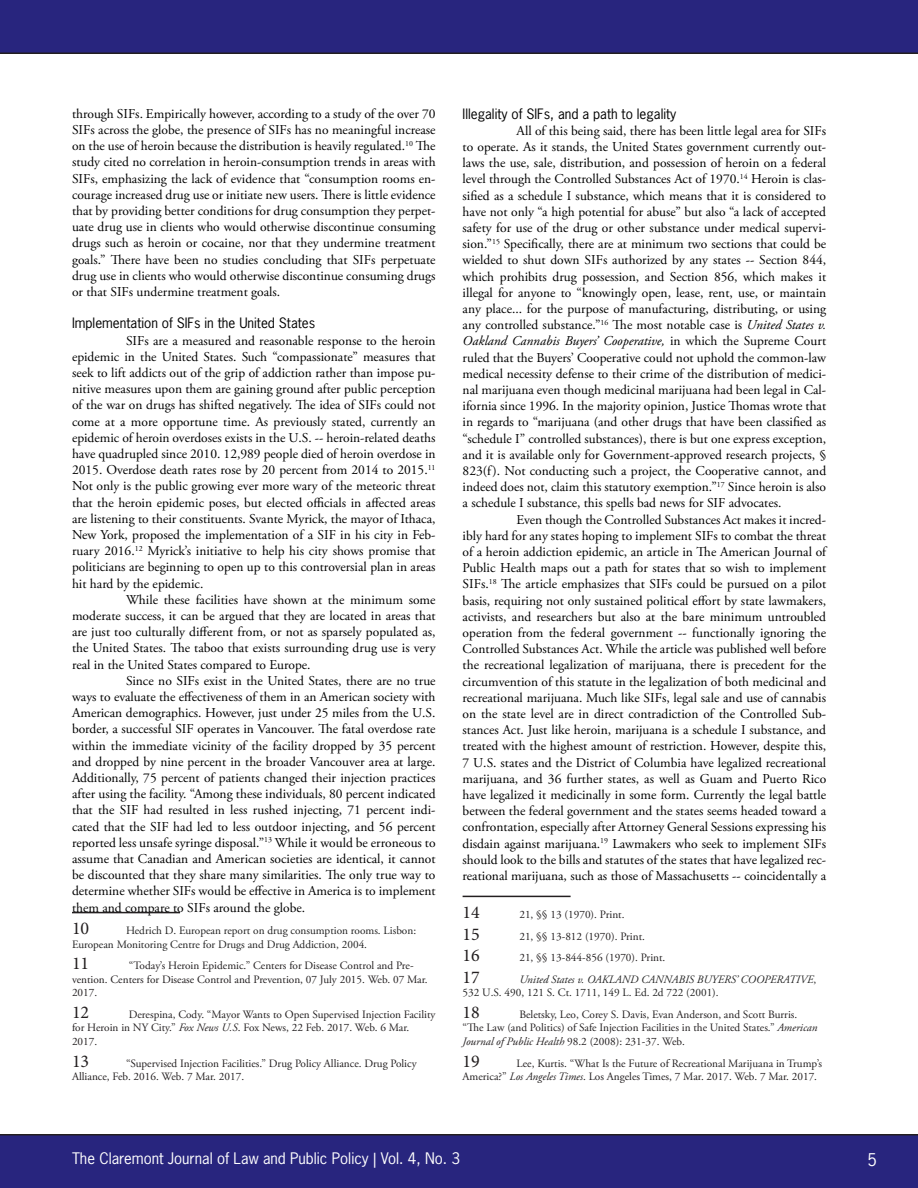
<style>
.page{position:relative;width:918px;height:1188px;background:#fff}
.page>*{position:absolute;margin:0;border:0;box-sizing:border-box;transform-origin:0 0}
.t1{font:18px "Minion Pro";color:#231f20}
.t2{font:16.5px "News Gothic Std";color:#fff}
.t3{font:15px "News Gothic Std";color:#fff}
.Normal1{font:13.5px/16.2px "Adobe Garamond Pro";color:#000;text-align:justify}
.Normal1-2{font:13.5px "News Gothic Std";color:#000}
.t4{font:11.25px/13.5px "Adobe Garamond Pro";color:#231f20}
.t5{font:11.25px/13.5px "Adobe Garamond Pro";color:#222}
.t6{font:italic 11.25px/13.5px "Adobe Garamond Pro";color:#222}
.s1{font-style:italic}
.s2{font-style:normal}
</style>
<div class="page">
<div style="left:0;top:0;width:918px;height:54px;background:#28257e"></div>
<div style="left:0;top:1134px;width:918px;height:54px;background:#28257e"></div>
<hr style="left:72px;top:912px;width:108px;height:1px;background:#231f20">
<hr style="left:463px;top:896px;width:108px;height:1px;background:#231f20">
<p class="Normal1" style="left:72px;top:106px;width:365px">through SIFs. Empirically however, according to a study of the over 70<br>SIFs across the globe, the presence of SIFs has no meaningful increase on the use of heroin because the distribution is heavily regulated.<sup>10</sup> The study cited no correlation in heroin-consumption trends in areas with SIFs, emphasizing the lack of evidence that “consumption rooms en&shy;courage increased drug use or initiate new users. There is little evidence that by providing better conditions for drug consumption they perpet&shy;uate drug use in clients who would otherwise discontinue consuming drugs such as heroin or cocaine, nor that they undermine treatment goals.” There have been no studies concluding that SIFs perpetuate drug use in clients who would otherwise discontinue consuming drugs or that SIFs undermine treatment goals.</p>
<p class="Normal1-2" style="left:72px;top:315px;width:245px">Implementation of SIFs in the United States</p>
<p class="Normal1" style="left:72px;top:333px;width:365px;text-indent:54px">SIFs are a measured and reasonable response to the heroin epidemic in the United States. Such “compassionate” measures that seek to lift addicts out of the grip of addiction rather than impose pu&shy;nitive measures upon them are gaining ground after public perception of the war on drugs has shifted negatively. The idea of SIFs could not come at a more opportune time. As previously stated, currently an epidemic of heroin overdoses exists in the U.S. -- heroin-related deaths have quadrupled since 2010. 12,989 people died of heroin overdose in 2015. Overdose death rates rose by 20 percent from 2014 to 2015.<sup>11<br></sup>Not only is the public growing ever more wary of the meteoric threat that the heroin epidemic poses, but elected officials in affected areas are listening to their constituents. Svante Myrick, the mayor of Ithaca, New York, proposed the implementation of a SIF in his city in Feb&shy;ruary 2016.<sup>12</sup> Myrick’s initiative to help his city shows promise that politicians are beginning to open up to this controversial plan in areas hit hard by the epidemic.</p>
<p class="Normal1" style="left:72px;top:592px;width:365px;text-indent:54px">While these facilities have shown at the minimum some moderate success, it can be argued that they are located in areas that are just too culturally different from, or not as sparsely populated as, the United States. The taboo that exists surrounding drug use is very real in the United States compared to Europe.</p>
<p class="Normal1" style="left:72px;top:673px;width:365px;text-indent:54px">Since no SIFs exist in the United States, there are no true ways to evaluate the effectiveness of them in an American society with American demographics. However, just under 25 miles from the U.S. border, a successful SIF operates in Vancouver. The fatal overdose rate within the immediate vicinity of the facility dropped by 35 percent and dropped by nine percent in the broader Vancouver area at large.<br>Additionally, 75 percent of patients changed their injection practices after using the facility. “Among these individuals, 80 percent indicated that the SIF had resulted in less rushed injecting, 71 percent indi&shy;cated that the SIF had led to less outdoor injecting, and 56 percent reported less unsafe syringe disposal.”<sup>13</sup> While it would be erroneous to assume that Canadian and American societies are identical, it cannot be discounted that they share many similarities. The only true way to determine whether SIFs would be effective in America is to implement them and compare to SIFs around the globe.</p>
<p class="t1" style="left:72px;top:916px;width:19px">10</p>
<p class="t5" style="left:72px;top:924px;width:346px;text-indent:54px">Hedrich D. European report on drug consumption rooms. Lisbon:<br>European Monitoring Centre for Drugs and Drug Addiction, 2004.</p>
<p class="t1" style="left:72px;top:951px;width:19px">11</p>
<p class="t4" style="left:72px;top:959px;width:357px;text-indent:57px">“Today’s Heroin Epidemic.” Centers for Disease Control and Pre&shy;vention. Centers for Disease Control and Prevention, 07 July 2015. Web. 07 Mar.<br>2017.</p>
<p class="t1" style="left:72px;top:1000px;width:19px">12</p>
<p class="t4" style="left:72px;top:1008px;width:365px;text-indent:57px">Derespina, Cody. “Mayor Wants to Open Supervised Injection Facility for Heroin in NY City.” <span class="s1">Fox News U.S</span>. Fox News, 22 Feb. 2017. Web. 6 Mar.<br>2017.</p>
<p class="t1" style="left:72px;top:1049px;width:19px">13</p>
<p class="t4" style="left:72px;top:1057px;width:346px;text-indent:54px">“Supervised Injection Facilities.” Drug Policy Alliance. Drug Policy<br>Alliance, Feb. 2016. Web. 7 Mar. 2017.</p>
<p class="Normal1-2" style="left:463px;top:105px;width:215px">Illegality of SIFs, and a path to legality</p>
<p class="Normal1" style="left:463px;top:123px;width:365px;text-indent:54px">All of this being said, there has been little legal area for SIFs to operate. As it stands, the United States government currently out&shy;laws the use, sale, distribution, and possession of heroin on a federal level through the Controlled Substances Act of 1970.<sup>14</sup> Heroin is clas&shy;sified as a schedule I substance, which means that it is considered to have not only “a high potential for abuse” but also “a lack of accepted safety for use of the drug or other substance under medical supervi&shy;sion.”<sup>15</sup> Specifically, there are at minimum two sections that could be wielded to shut down SIFs authorized by any states -- Section 844, which prohibits drug possession, and Section 856, which makes it illegal for anyone to “knowingly open, lease, rent, use, or maintain any place... for the purpose of manufacturing, distributing, or using any controlled substance.”<sup>16</sup> The most notable case is <span class="s1">United States v.<br>Oakland Cannabis Buyers’ Cooperative,</span> in which the Supreme Court ruled that the Buyers’ Cooperative could not uphold the common-law medical necessity defense to their crime of the distribution of medici&shy;nal marijuana even though medicinal marijuana had been legal in Cal&shy;ifornia since 1996. In the majority opinion, Justice Thomas wrote that in regards to “marijuana (and other drugs that have been classified as “schedule I” controlled substances), there is but one express exception, and it is available only for Government-approved research projects, § 823(f). Not conducting such a project, the Cooperative cannot, and indeed does not, claim this statutory exemption.”<sup>17</sup> Since heroin is also a schedule I substance, this spells bad news for SIF advocates.</p>
<p class="Normal1" style="left:463px;top:512px;width:365px;text-indent:54px">Even though the Controlled Substances Act makes it incred&shy;ibly hard for any states hoping to implement SIFs to combat the threat of a heroin addiction epidemic, an article in The American Journal of Public Health maps out a path for states that so wish to implement SIFs.<sup>18</sup> The article emphasizes that SIFs could be pursued on a pilot basis, requiring not only sustained political effort by state lawmakers, activists, and researchers but also at the bare minimum untroubled operation from the federal government -- functionally ignoring the Controlled Substances Act. While the article was published well before the recreational legalization of marijuana, there is precedent for the circumvention of this statute in the legalization of both medicinal and recreational marijuana. Much like SIFs, legal sale and use of cannabis on the state level are in direct contradiction of the Controlled Sub&shy;stances Act. Just like heroin, marijuana is a schedule I substance, and treated with the highest amount of restriction. However, despite this, 7 U.S. states and the District of Columbia have legalized recreational marijuana, and 36 further states, as well as Guam and Puerto Rico have legalized it medicinally in some form. Currently the legal battle between the federal government and the states seems headed toward a confrontation, especially after Attorney General Sessions expressing his disdain against marijuana.<sup>19</sup> Lawmakers who seek to implement SIFs should look to the bills and statutes of the states that have legalized rec&shy;reational marijuana, such as those of Massachusetts -- coincidentally a</p>
<p class="t1" style="left:463px;top:900px;width:19px">14</p>
<p class="t4" style="left:519px;top:908px;width:107px">21, §§ 13 (1970). Print.</p>
<p class="t1" style="left:463px;top:922px;width:19px">15</p>
<p class="t4" style="left:519px;top:930px;width:127px">21, §§ 13-812 (1970). Print.</p>
<p class="t1" style="left:463px;top:943px;width:19px">16</p>
<p class="t4" style="left:519px;top:951px;width:148px">21, §§ 13-844-856 (1970). Print.</p>
<p class="t1" style="left:463px;top:965px;width:19px">17</p>
<p class="t6" style="left:463px;top:973px;width:355px;text-indent:57px">United States v. OAKLAND CANNABIS BUYERS’ COOPERATIVE<span class="s2">,<br>532 U.S. 490, 121 S. Ct. 1711, 149 L. Ed. 2d 722 (2001).</span></p>
<p class="t1" style="left:463px;top:1000px;width:19px">18</p>
<p class="t4" style="left:463px;top:1008px;width:356px;text-indent:57px">Beletsky, Leo, Corey S. Davis, Evan Anderson, and Scott Burris. “The Law (and Politics) of Safe Injection Facilities in the United States.” <span class="s1">American<br>Journal of Public Health</span> 98.2 (2008): 231-37. Web.</p>
<p class="t1" style="left:463px;top:1049px;width:19px">19</p>
<p class="t4" style="left:463px;top:1057px;width:361px;text-indent:54px">Lee, Kurtis. “What Is the Future of Recreational Marijuana in Trump’s<br>America?” <span class="s1">Los Angeles Times</span>. Los Angeles Times, 7 Mar. 2017. Web. 7 Mar. 2017.</p>
<p class="t3" style="left:72px;top:1148px;width:390px">The Claremont Journal of Law and Public Policy | Vol. 4, No. 3</p>
<p class="t2" style="left:867px;top:1149px;width:11px">5</p>
</div>
